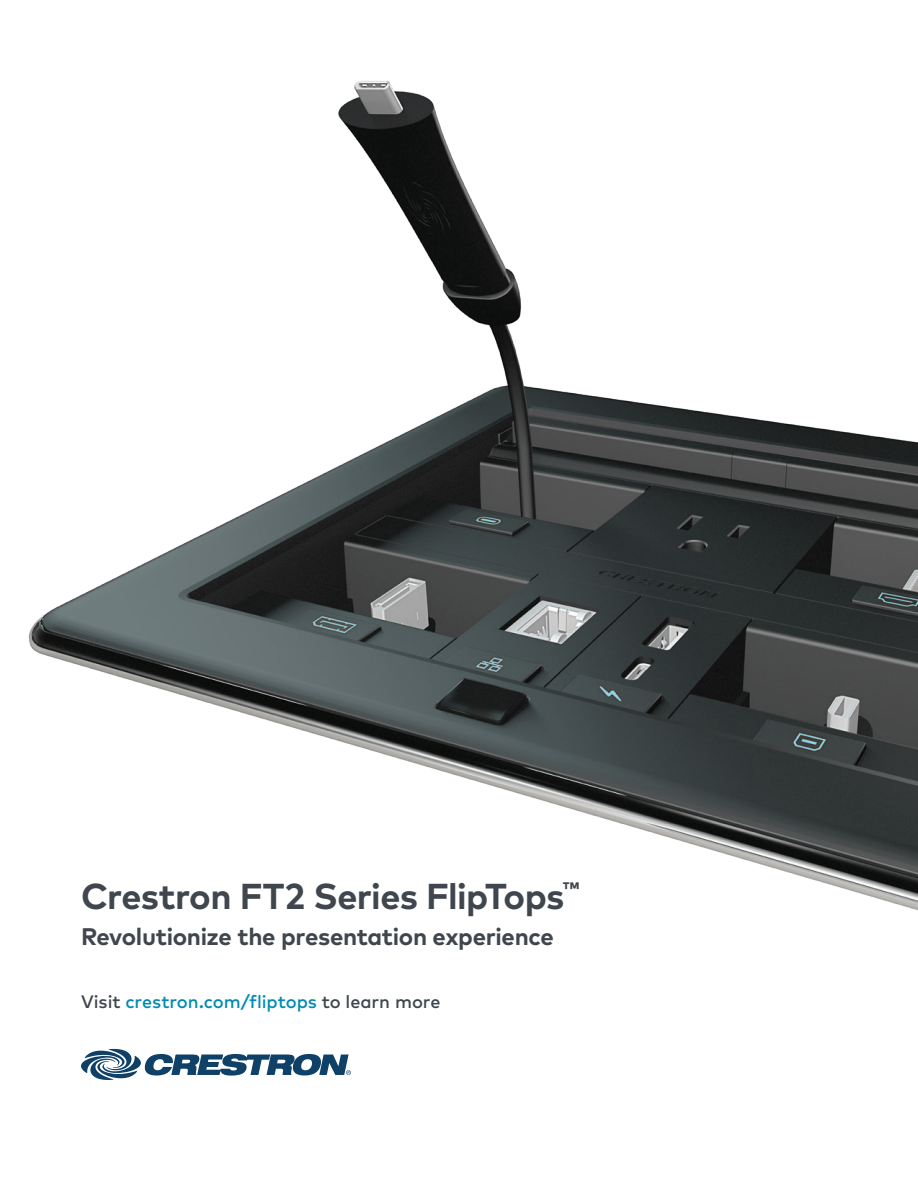
<style>
.page{position:relative;width:918px;height:1188px;background:#fff}
.page>*{position:absolute;margin:0;border:0;box-sizing:border-box;transform-origin:0 0}
.t1{font:700 36px "Mark Pro";letter-spacing:-.015em;color:#3f464d}
.t2{font:700 24px "Mark Pro";letter-spacing:-.015em;color:#3f464d}
.t3{font:500 18px "Mark Pro";letter-spacing:-.005em;color:#008bb3}
.s1{color:#3f464d}
</style>
<div class="page">
<svg style="left:81px;top:1049px;width:270px;height:31px"></svg>
<img style="left:28px;top:81px;width:890px;height:830px">
<p class="t1" style="left:81px;top:869px;width:500px">Crestron FT2 Series FlipTops<sup>™</sup></p>
<p class="t2" style="left:81px;top:918px;width:474px">Revolutionize the presentation experience</p>
<p class="t3" style="left:81px;top:988px;width:361px"><span class="s1">Visit</span> crestron.com/fliptops <span class="s1">to learn more</span></p>
</div>
